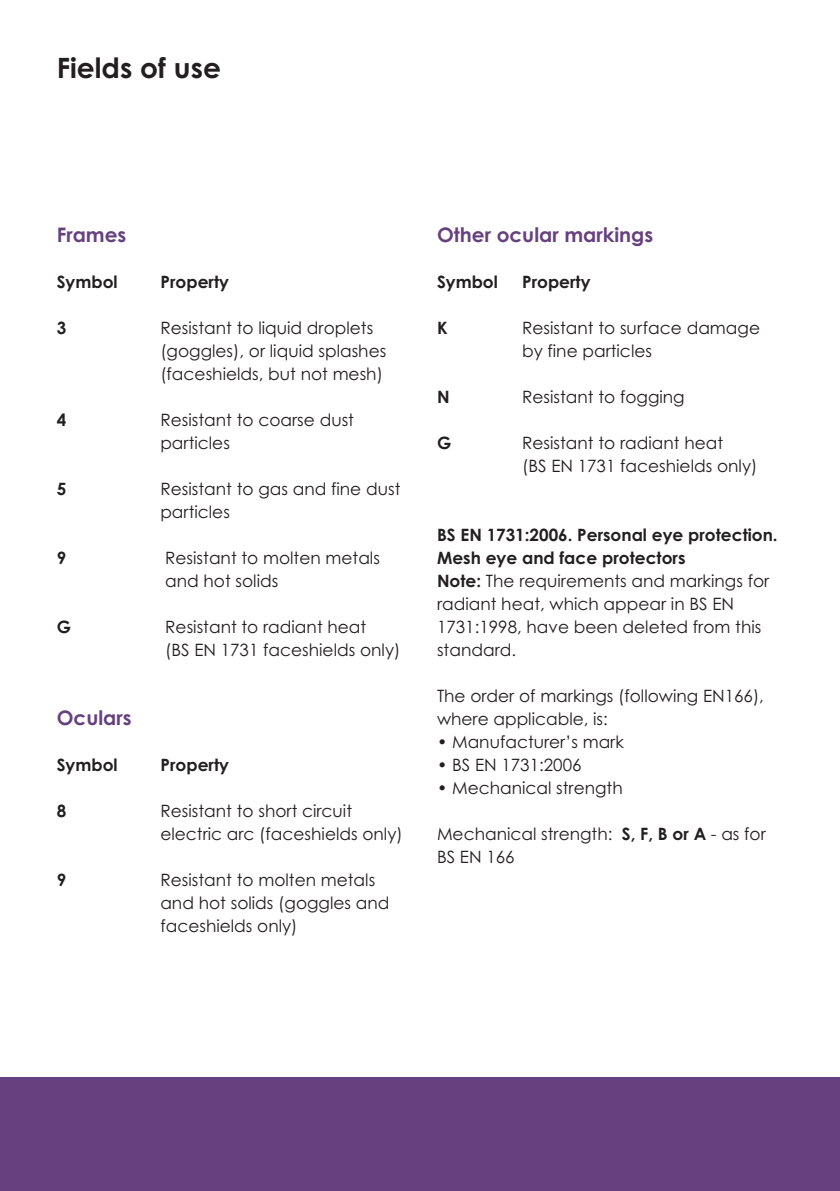
<style>
.page{position:relative;width:840px;height:1191px;background:#fff}
.page>*{position:absolute;margin:0;border:0;box-sizing:border-box;transform-origin:0 0}
.t1{font:700 28px "Century Gothic";color:#231f20}
.t2{font:700 20px "Century Gothic";color:#66407f}
.t3{font:17px/23px "Century Gothic";color:#231f20}
.t4{font:700 17px "Century Gothic";color:#231f20}
.s1{font-weight:700}
</style>
<div class="page">
<div style="left:0;top:1077px;width:839px;height:114px;background:#66407f"></div>
<h1 class="t1" style="left:57px;top:57px;width:166px">Fields of use</h1>
<p class="t2" style="left:57px;top:227px;width:71px">Frames</p>
<p class="t4" style="left:57px;top:275px;width:62px">Symbol</p>
<p class="t4" style="left:160px;top:275px;width:70px">Property</p>
<p class="t4" style="left:57px;top:321px;width:11px">3</p>
<p class="t3" style="left:160px;top:318px;width:227px">Resistant to liquid droplets (goggles), or liquid splashes (faceshields, but not mesh)</p>
<p class="t4" style="left:57px;top:413px;width:11px">4</p>
<p class="t3" style="left:160px;top:410px;width:195px">Resistant to coarse dust particles</p>
<p class="t4" style="left:57px;top:482px;width:11px">5</p>
<p class="t3" style="left:160px;top:479px;width:241px">Resistant to gas and fine dust particles</p>
<p class="t4" style="left:57px;top:551px;width:11px">9</p>
<p class="t3" style="left:165px;top:548px;width:216px">Resistant to molten metals and hot solids</p>
<p class="t4" style="left:57px;top:620px;width:16px">G</p>
<p class="t3" style="left:165px;top:617px;width:237px">Resistant to radiant heat<br>(BS EN 1731 faceshields only)</p>
<p class="t2" style="left:57px;top:710px;width:76px">Oculars</p>
<p class="t4" style="left:57px;top:758px;width:62px">Symbol</p>
<p class="t4" style="left:160px;top:758px;width:70px">Property</p>
<p class="t4" style="left:57px;top:804px;width:11px">8</p>
<p class="t3" style="left:160px;top:801px;width:244px">Resistant to short circuit electric arc (faceshields only)</p>
<p class="t4" style="left:57px;top:873px;width:11px">9</p>
<p class="t3" style="left:160px;top:870px;width:230px">Resistant to molten metals and hot solids (goggles and faceshields only)</p>
<p class="t2" style="left:437px;top:227px;width:217px">Other ocular markings</p>
<p class="t4" style="left:437px;top:275px;width:62px">Symbol</p>
<p class="t4" style="left:522px;top:275px;width:70px">Property</p>
<p class="t4" style="left:437px;top:321px;width:12px">K</p>
<p class="t3" style="left:522px;top:318px;width:239px">Resistant to surface damage by fine particles</p>
<p class="t4" style="left:437px;top:390px;width:14px">N</p>
<p class="t3" style="left:522px;top:387px;width:164px">Resistant to fogging</p>
<p class="t4" style="left:437px;top:436px;width:16px">G</p>
<p class="t3" style="left:522px;top:433px;width:237px">Resistant to radiant heat<br>(BS EN 1731 faceshields only)</p>
<p class="t3" style="left:437px;top:525px;width:342px"><span class="s1">BS EN 1731:2006. Personal eye protection.<br>Mesh eye and face protectors<br>Note:</span> The requirements and markings for radiant heat, which appear in BS EN<br>1731:1998, have been deleted from this standard.</p>
<p class="t3" style="left:437px;top:686px;width:328px">The order of markings (following EN166), where applicable, is:</p>
<p class="t3" style="left:437px;top:732px;width:188px">• Manufacturer’s mark</p>
<p class="t3" style="left:437px;top:755px;width:146px">• BS EN 1731:2006</p>
<p class="t3" style="left:437px;top:778px;width:187px">• Mechanical strength</p>
<p class="t3" style="left:437px;top:824px;width:330px">Mechanical strength: <span class="s1">S, F, B or A</span> - as for<br>BS EN 166</p>
</div>
